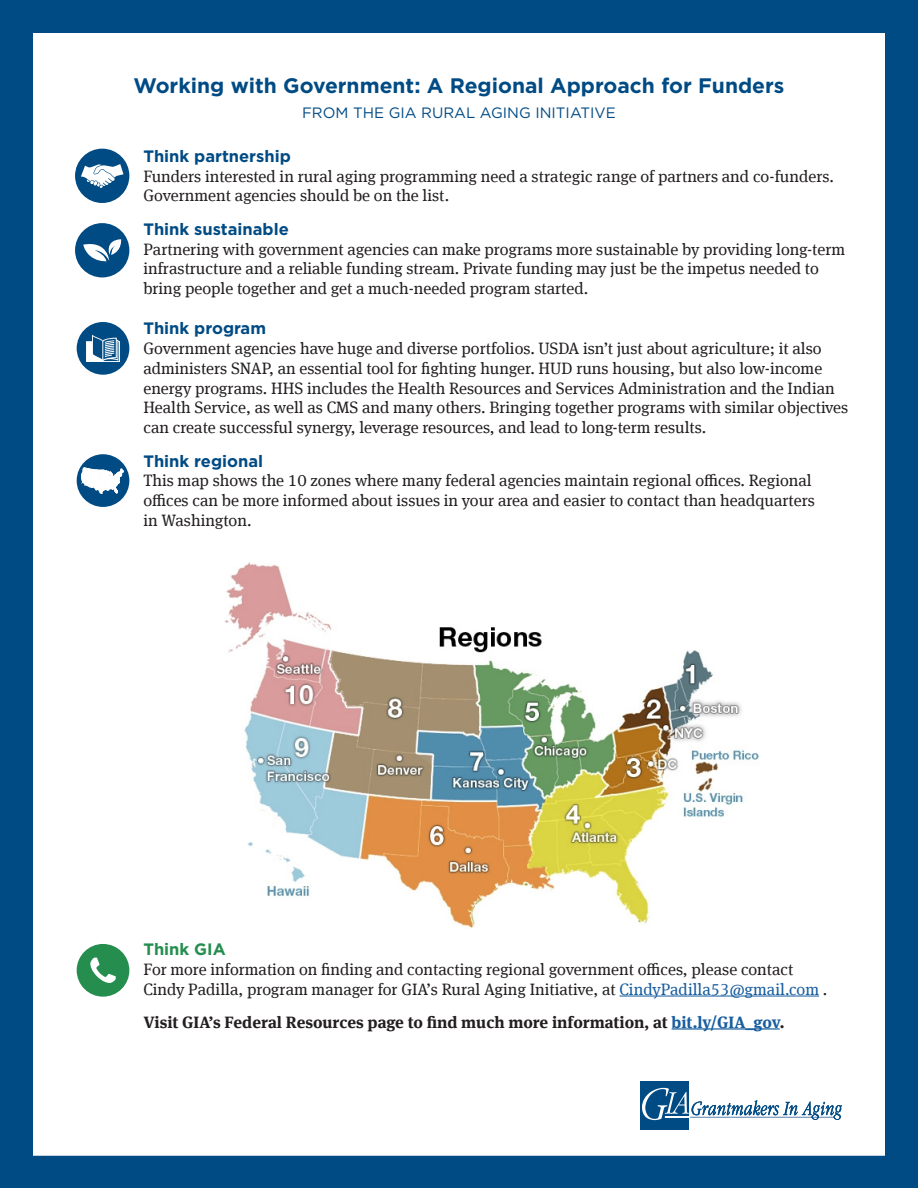
<style>
.page{position:relative;width:918px;height:1188px;background:#fff}
.page>*{position:absolute;margin:0;border:0;box-sizing:border-box;transform-origin:0 0}
.t1{font:700 21px "Gotham";color:#004b84}
.t2{font:16.5px/19.8px "Meta Serif Offc";color:#231f20}
.t3{font:700 16.5px "Meta Serif Offc";color:#231f20}
.t4{font:700 16.5px "Gotham";color:#004b84}
.t5{font:700 16.5px "Gotham";color:#258e4f}
.t6{font:15px "Gotham";color:#004b84}
.s1{color:#175d9e}
</style>
<div class="page">
<div style="left:0;top:0;width:918px;height:1188px;border:33px solid #004b84"></div>
<hr style="left:619px;top:996px;width:200px;height:1px;background:#175d9e">
<hr style="left:672px;top:1028px;width:108px;height:2px;background:#175d9e">
<img style="left:225px;top:562px;width:534px;height:366px">
<div style="left:640px;top:1081px;width:49px;height:48px;background:#004b84"></div>
<svg style="left:642px;top:1088px;width:200px;height:32px"></svg>
<div style="left:75px;top:149px;width:54px;height:54px;background:#004b84;border-radius:50%"></div>
<svg style="left:81px;top:164px;width:43px;height:24px"></svg>
<div style="left:75px;top:223px;width:54px;height:54px;background:#004b84;border-radius:50%"></div>
<svg style="left:83px;top:239px;width:38px;height:22px"></svg>
<div style="left:77px;top:322px;width:52px;height:53px;background:#004b84;border-radius:50%"></div>
<svg style="left:86px;top:335px;width:34px;height:27px"></svg>
<div style="left:77px;top:454px;width:52px;height:53px;background:#004b84;border-radius:50%"></div>
<svg style="left:81px;top:468px;width:42px;height:25px"></svg>
<div style="left:77px;top:944px;width:52px;height:53px;background:#258e4f;border-radius:50%"></div>
<svg style="left:90px;top:958px;width:26px;height:25px"></svg>
<p class="t1" style="left:133px;top:72px;width:653px">Working with Government: A Regional Approach for Funders</p>
<p class="t6" style="left:302px;top:103px;width:315px">FROM THE GIA RURAL AGING INITIATIVE</p>
<p class="t4" style="left:143px;top:145px;width:149px">Think partnership</p>
<p class="t2" style="left:143px;top:166px;width:692px">Funders interested in rural aging programming need a strategic range of partners and co-funders.<br>Government agencies should be on the list.</p>
<p class="t4" style="left:143px;top:218px;width:147px">Think sustainable</p>
<p class="t2" style="left:143px;top:239px;width:703px">Partnering with government agencies can make programs more sustainable by providing long-term infrastructure and a reliable funding stream. Private funding may just be the impetus needed to bring people together and get a much-needed program started.</p>
<p class="t4" style="left:143px;top:317px;width:124px">Think program</p>
<p class="t2" style="left:143px;top:338px;width:706px">Government agencies have huge and diverse portfolios. USDA isn’t just about agriculture; it also administers SNAP, an essential tool for fighting hunger. HUD runs housing, but also low-income energy programs. HHS includes the Health Resources and Services Administration and the Indian Health Service, as well as CMS and many others. Bringing together programs with similar objectives can create successful synergy, leverage resources, and lead to long-term results.</p>
<p class="t4" style="left:143px;top:450px;width:121px">Think regional</p>
<p class="t2" style="left:143px;top:471px;width:673px">This map shows the 10 zones where many federal agencies maintain regional offices. Regional offices can be more informed about issues in your area and easier to contact than headquarters in Washington.</p>
<p class="t5" style="left:143px;top:938px;width:84px">Think GIA</p>
<p class="t2" style="left:143px;top:959px;width:685px">For more information on finding and contacting regional government offices, please contact<br>Cindy Padilla, program manager for GIA’s Rural Aging Initiative, at <span class="s1">CindyPadilla53@gmail.com</span> .</p>
<p class="t3" style="left:143px;top:1012px;width:643px">Visit GIA’s Federal Resources page to find much more information, at <span class="s1">bit.ly/GIA_gov</span>.</p>
</div>
